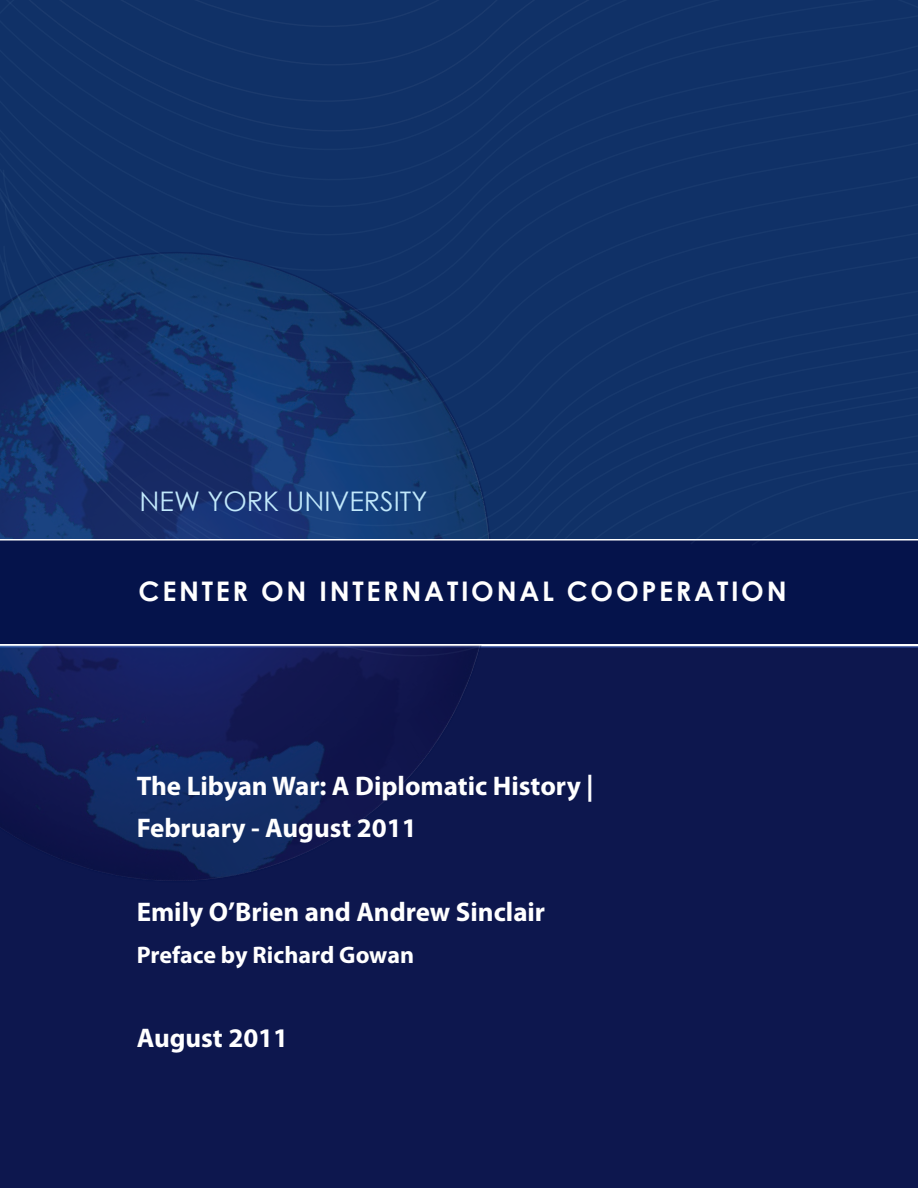
<style>
.page{position:relative;width:918px;height:1188px;background:#fff}
.page>*{position:absolute;margin:0;border:0;box-sizing:border-box;transform-origin:0 0}
.Cover_Title_Author{font:700 27px "Myriad Pro";color:#fff}
.t1{font:700 27px "Century Gothic";letter-spacing:.1em;color:#fff}
.t2{font:27px "Century Gothic";color:#c1e8fb}
.Cover_Title_Author-2{font:700 24px "Myriad Pro";color:#fff}
</style>
<div class="page">
<div style="left:0;top:658px;width:918px;height:530px;background:#0d174e"></div>
<svg style="left:0;top:646px;width:535px;height:280px;background:#101b54"></svg>
<div style="left:0;top:0;width:918px;height:284px;background:#103167"></div>
<div style="left:3px;top:244px;width:915px;height:17px;background:#103167"></div>
<svg style="left:3px;top:261px;width:915px;height:23px;background:#113368"></svg>
<svg style="left:0;top:284px;width:918px;height:15px;background:#113469"></svg>
<svg style="left:0;top:299px;width:918px;height:240px;background:#123168"></svg>
<svg style="left:19px;top:305px;width:899px;height:18px;background:#113268"></svg>
<svg style="left:13px;top:323px;width:905px;height:216px;background:#123168"></svg>
<svg style="left:19px;top:344px;width:899px;height:195px;background:#123269"></svg>
<svg style="left:31px;top:357px;width:887px;height:301px;background:#14326c"></svg>
<div style="left:0;top:539px;width:918px;height:107px;background:#05134b"></div>
<div style="left:689px;top:386px;width:229px;height:161px;background:#103167"></div>
<p class="t2" style="left:140px;top:485px;width:289px">NEW YORK UNIVERSITY</p>
<p class="t1" style="left:139px;top:574px;width:650px">CENTER ON INTERNATIONAL COOPERATION</p>
<p class="Cover_Title_Author" style="left:137px;top:769px;width:459px">The Libyan War: A Diplomatic History |</p>
<p class="Cover_Title_Author" style="left:137px;top:811px;width:282px">February - August 2011</p>
<p class="Cover_Title_Author" style="left:137px;top:895px;width:410px">Emily O’Brien and Andrew Sinclair</p>
<p class="Cover_Title_Author-2" style="left:137px;top:940px;width:279px">Preface by Richard Gowan</p>
<p class="Cover_Title_Author" style="left:137px;top:1021px;width:153px">August 2011</p>
</div>
